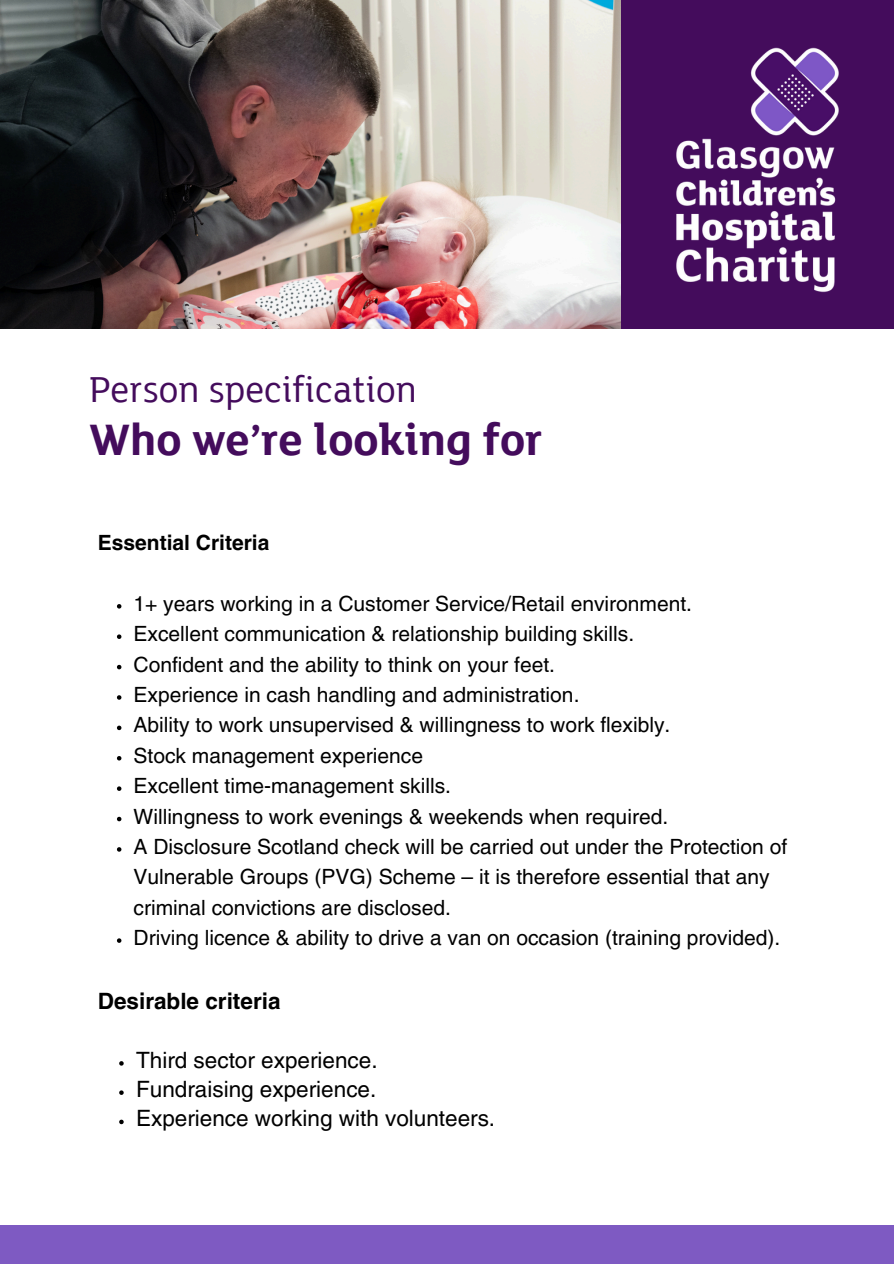
<style>
.page{position:relative;width:894px;height:1264px;background:#fff}
.page>*{position:absolute;margin:0;border:0;box-sizing:border-box;transform-origin:0 0}
.t1{font:700 47.25px "FS Lola";color:#440c5c}
.t2{font:38.7px "FS Lola";color:#440c5c}
.t3{font:22.5px "Helvetica LT Pro";color:#000}
.t4{font:700 22.5px "Helvetica LT Pro";color:#000}
.t5{font:21px/30.3px "Helvetica LT Pro";color:#000}
.t6{font:700 21px "Helvetica LT Pro";color:#000}
</style>
<div class="page">
<div style="left:620px;top:0;width:273px;height:328px;background:#440c5c"></div>
<img style="left:676px;top:47px;width:163px;height:246px">
<div style="left:0;top:1224px;width:893px;height:39px;background:#7e5ac2"></div>
<img style="left:0;top:0;width:620px;height:328px">
<svg style="left:117px;top:604px;width:4px;height:4px"></svg>
<svg style="left:117px;top:634px;width:4px;height:5px"></svg>
<svg style="left:117px;top:665px;width:4px;height:4px"></svg>
<svg style="left:117px;top:695px;width:4px;height:4px"></svg>
<svg style="left:117px;top:725px;width:4px;height:5px"></svg>
<svg style="left:117px;top:756px;width:4px;height:4px"></svg>
<svg style="left:117px;top:786px;width:4px;height:5px"></svg>
<svg style="left:117px;top:816px;width:4px;height:5px"></svg>
<svg style="left:117px;top:847px;width:4px;height:4px"></svg>
<svg style="left:117px;top:938px;width:4px;height:4px"></svg>
<svg style="left:119px;top:1061px;width:5px;height:4px"></svg>
<svg style="left:119px;top:1090px;width:5px;height:4px"></svg>
<svg style="left:119px;top:1119px;width:5px;height:5px"></svg>
<p class="t2" style="left:89px;top:369px;width:329px">Person specification</p>
<p class="t1" style="left:89px;top:415px;width:454px">Who we’re looking for</p>
<h2 class="t6" style="left:98px;top:535px;width:173px">Essential Criteria</h2>
<h1 class="t5" style="left:133px;top:590px;width:560px">1+ years working in a Customer Service/Retail environment.</h1>
<h3 class="t5" style="left:133px;top:620px;width:502px">Excellent communication &amp; relationship building skills.</h3>
<p class="t5" style="left:133px;top:651px;width:423px">Confident and the ability to think on your feet.</p>
<p class="t5" style="left:133px;top:681px;width:447px">Experience in cash handling and administration.</p>
<p class="t5" style="left:133px;top:712px;width:538px">Ability to work unsupervised &amp; willingness to work flexibly.</p>
<p class="t5" style="left:133px;top:742px;width:291px">Stock management experience</p>
<p class="t5" style="left:133px;top:772px;width:319px">Excellent time-management skills.</p>
<p class="t5" style="left:133px;top:803px;width:536px">Willingness to work evenings &amp; weekends when required.</p>
<p class="t5" style="left:133px;top:833px;width:655px">A Disclosure Scotland check will be carried out under the Protection of<br>Vulnerable Groups (PVG) Scheme – it is therefore essential that any criminal convictions are disclosed.</p>
<p class="t5" style="left:133px;top:924px;width:648px">Driving licence &amp; ability to drive a van on occasion (training provided).</p>
<p class="t4" style="left:98px;top:993px;width:184px">Desirable criteria</p>
<p class="t3" style="left:136px;top:1051px;width:243px">Third sector experience.</p>
<h3 class="t3" style="left:136px;top:1080px;width:242px">Fundraising experience.</h3>
<p class="t3" style="left:136px;top:1110px;width:360px">Experience working with volunteers.</p>
</div>
